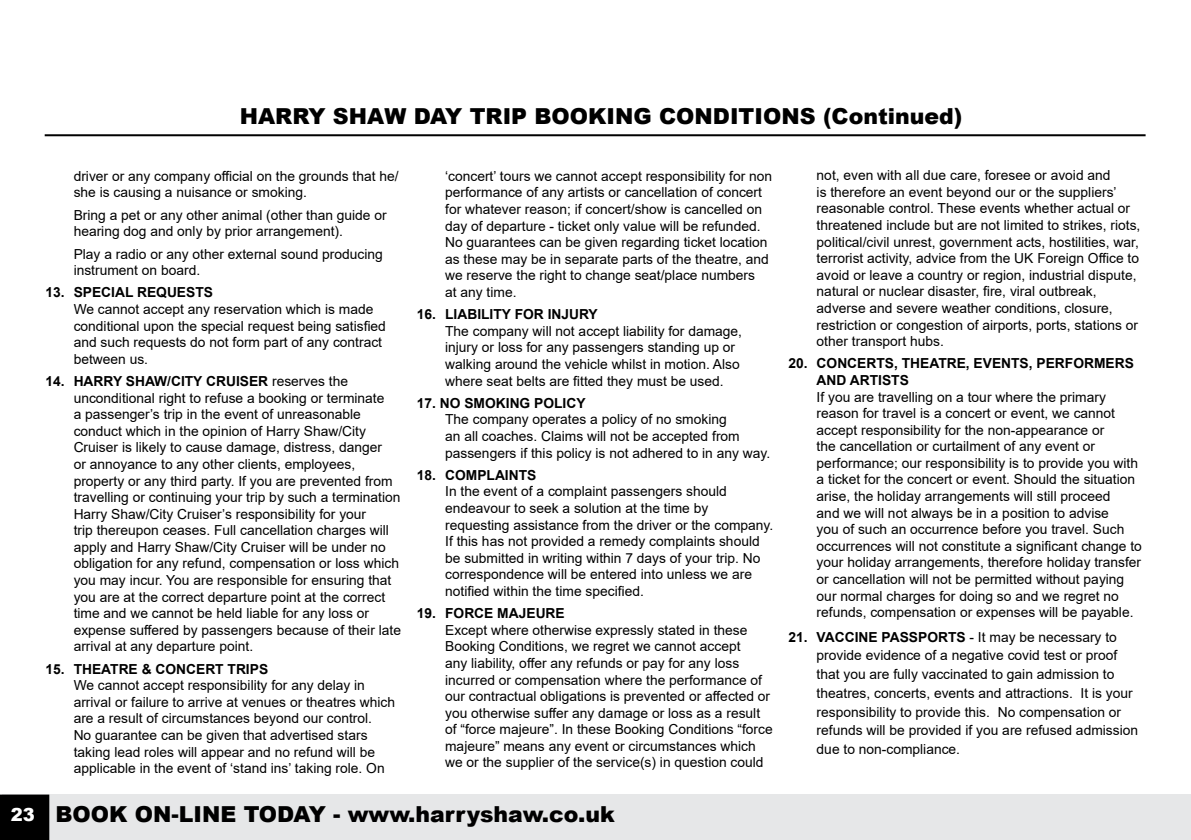
<style>
.page{position:relative;width:1191px;height:840px;background:#fff}
.page>*{position:absolute;margin:0;border:0;box-sizing:border-box;transform-origin:0 0}
.t1{font:900 22px "Arial";color:#000}
.t2{font:13.8px/16.6px "Arial";color:#000}
.t3{font:700 13.8px/16.6px "Arial";color:#000}
.s1{font-weight:700}
.s2{font-size:18px;color:#fff}
</style>
<div class="page">
<div style="left:3px;top:794px;width:1188px;height:45px;background:#e6e7e8"></div>
<div style="left:0;top:794px;width:49px;height:45px;background:#000"></div>
<hr style="left:45px;top:134px;width:1100px;height:2px;background:#000">
<h1 class="t1" style="left:240px;top:100px;width:724px">HARRY SHAW DAY TRIP BOOKING CONDITIONS (Continued)</h1>
<p class="t2" style="left:74px;top:167px;width:326px">driver or any company official on the grounds that he/ she is causing a nuisance or smoking.</p>
<p class="t2" style="left:74px;top:206px;width:314px">Bring a pet or any other animal (other than guide or hearing dog and only by prior arrangement).</p>
<p class="t2" style="left:74px;top:245px;width:311px">Play a radio or any other external sound producing instrument on board.</p>
<p class="t3" style="left:45px;top:284px;width:169px">13. SPECIAL REQUESTS</p>
<p class="t2" style="left:74px;top:300px;width:314px">We cannot accept any reservation which is made conditional upon the special request being satisfied and such requests do not form part of any contract between us.</p>
<p class="t2" style="left:74px;top:372px;width:329px;text-indent:-28px"><span class="s1">14. HARRY SHAW/CITY CRUISER</span> reserves the unconditional right to refuse a booking or terminate<br>a passenger’s trip in the event of unreasonable conduct which in the opinion of Harry Shaw/City Cruiser is likely to cause damage, distress, danger<br>or annoyance to any other clients, employees, property or any third party. If you are prevented from travelling or continuing your trip by such a termination Harry Shaw/City Cruiser’s responsibility for your<br>trip thereupon ceases. Full cancellation charges will apply and Harry Shaw/City Cruiser will be under no obligation for any refund, compensation or loss which you may incur. You are responsible for ensuring that you are at the correct departure point at the correct time and we cannot be held liable for any loss or expense suffered by passengers because of their late arrival at any departure point.</p>
<p class="t3" style="left:45px;top:660px;width:224px">15. THEATRE &amp; CONCERT TRIPS</p>
<p class="t2" style="left:74px;top:676px;width:323px">We cannot accept responsibility for any delay in arrival or failure to arrive at venues or theatres which are a result of circumstances beyond our control.<br>No guarantee can be given that advertised stars taking lead roles will appear and no refund will be applicable in the event of ‘stand ins’ taking role. On</p>
<p class="t2" style="left:445px;top:167px;width:328px">‘concert’ tours we cannot accept responsibility for non performance of any artists or cancellation of concert for whatever reason; if concert/show is cancelled on day of departure - ticket only value will be refunded.<br>No guarantees can be given regarding ticket location as these may be in separate parts of the theatre, and we reserve the right to change seat/place numbers<br>at any time.</p>
<p class="t3" style="left:417px;top:306px;width:182px">16. LIABILITY FOR INJURY</p>
<p class="t2" style="left:445px;top:322px;width:298px">The company will not accept liability for damage, injury or loss for any passengers standing up or walking around the vehicle whilst in motion. Also where seat belts are fitted they must be used.</p>
<p class="t3" style="left:417px;top:394px;width:170px">17. NO SMOKING POLICY</p>
<p class="t2" style="left:445px;top:411px;width:326px">The company operates a policy of no smoking<br>an all coaches. Claims will not be accepted from passengers if this policy is not adhered to in any way.</p>
<p class="t3" style="left:417px;top:466px;width:121px">18. COMPLAINTS</p>
<p class="t2" style="left:445px;top:483px;width:330px">In the event of a complaint passengers should endeavour to seek a solution at the time by requesting assistance from the driver or the company.<br>If this has not provided a remedy complaints should be submitted in writing within 7 days of your trip. No correspondence will be entered into unless we are notified within the time specified.</p>
<p class="t3" style="left:417px;top:604px;width:149px">19. FORCE MAJEURE</p>
<p class="t2" style="left:445px;top:621px;width:329px">Except where otherwise expressly stated in these Booking Conditions, we regret we cannot accept<br>any liability, offer any refunds or pay for any loss incurred or compensation where the performance of our contractual obligations is prevented or affected or you otherwise suffer any damage or loss as a result of “force majeure”. In these Booking Conditions “force majeure” means any event or circumstances which we or the supplier of the service(s) in question could</p>
<h1 class="t1" style="left:11px;top:797px;width:605px"><span class="s2">23</span> BOOK ON-LINE TODAY - www.harryshaw.co.uk</h1>
<p class="t2" style="left:816px;top:167px;width:325px">not, even with all due care, foresee or avoid and<br>is therefore an event beyond our or the suppliers’ reasonable control. These events whether actual or threatened include but are not limited to strikes, riots, political/civil unrest, government acts, hostilities, war, terrorist activity, advice from the UK Foreign Office to avoid or leave a country or region, industrial dispute, natural or nuclear disaster, fire, viral outbreak, adverse and severe weather conditions, closure, restriction or congestion of airports, ports, stations or other transport hubs.</p>
<p class="t3" style="left:816px;top:355px;width:319px;text-indent:-28px">20. CONCERTS, THEATRE, EVENTS, PERFORMERS<br>AND ARTISTS</p>
<p class="t2" style="left:816px;top:388px;width:327px">If you are travelling on a tour where the primary reason for travel is a concert or event, we cannot accept responsibility for the non-appearance or<br>the cancellation or curtailment of any event or performance; our responsibility is to provide you with a ticket for the concert or event. Should the situation arise, the holiday arrangements will still proceed<br>and we will not always be in a position to advise<br>you of such an occurrence before you travel. Such occurrences will not constitute a significant change to your holiday arrangements, therefore holiday transfer or cancellation will not be permitted without paying our normal charges for doing so and we regret no refunds, compensation or expenses will be payable.</p>
<p class="t2" style="left:816px;top:626px;width:323px;line-height:18.8px;text-indent:-28px"><span class="s1">21. VACCINE PASSPORTS</span> - It may be necessary to provide evidence of a negative covid test or proof that you are fully vaccinated to gain admission to theatres, concerts, events and attractions. It is your responsibility to provide this. No compensation or refunds will be provided if you are refused admission due to non-compliance.</p>
</div>
